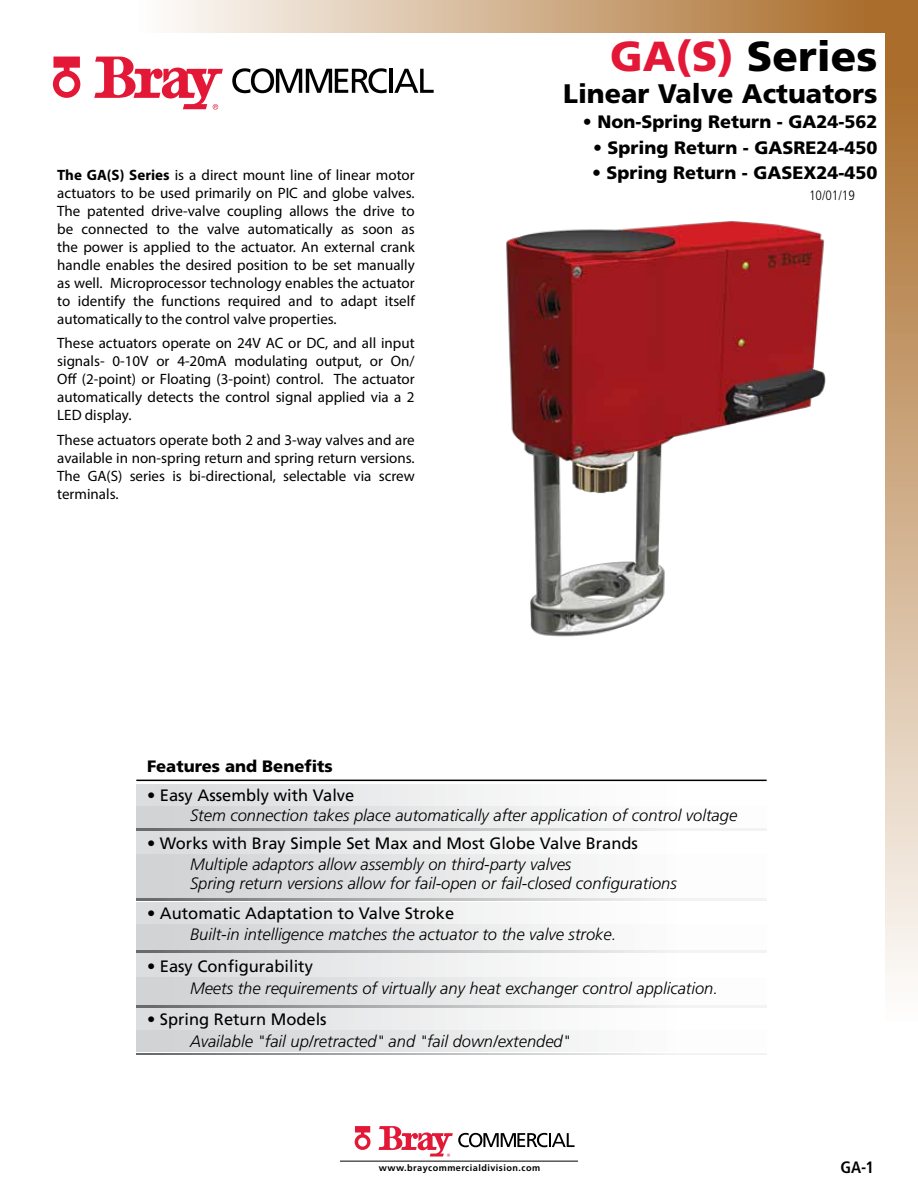
<style>
.page{position:relative;width:918px;height:1188px;background:#fff}
.page>*{position:absolute;margin:0;border:0;box-sizing:border-box;transform-origin:0 0}
.t1{font:900 42px "Frutiger LT Std";color:#000}
.t2{font:900 26.85px "Frutiger LT Std";color:#000}
.t3{font:900 18px "Frutiger LT Std";color:#000}
.t4{font:italic 300 16.5px/19.8px "Frutiger LT Std";color:#000}
.t5{font:16.5px "Frutiger LT Std";color:#000}
.t6{font:900 16.5px "Frutiger LT Std";color:#000}
.t7{font:700 condensed 16.5px "Frutiger LT Std";color:#000}
.t8{font:15px/18px "Myriad Pro";color:#000;text-align:justify}
.t9{font:300 condensed 13.5px "Frutiger LT Std";color:#000}
.t10{font:700 9.15px "Frutiger LT Std";letter-spacing:.05em;color:#000}
.s1{font-weight:700}
.s2{color:#e31837}
</style>
<div class="page">
<div style="left:886px;top:0;width:32px;height:1182px;background:#aa6d2b"></div>
<svg style="left:885px;top:74px;width:33px;height:1108px;background:#dabfa3"></svg>
<div style="left:12px;top:0;width:906px;height:32px;background:#aa6d2b"></div>
<svg style="left:12px;top:0;width:861px;height:33px;background:#dac0a4"></svg>
<hr style="left:340px;top:1161px;width:238px;height:1px;background:#000">
<svg style="left:355px;top:1126px;width:16px;height:24px"></svg>
<svg style="left:379px;top:1126px;width:196px;height:31px"></svg>
<svg style="left:137px;top:829px;width:630px;height:1px"></svg>
<svg style="left:137px;top:899px;width:630px;height:1px"></svg>
<div style="left:137px;top:784px;width:630px;height:43px;background:linear-gradient(to right,#d9dadc,#fff)"></div>
<div style="left:137px;top:807px;width:630px;height:20px;background:linear-gradient(to right,#cfd0d2,#fff)"></div>
<div style="left:137px;top:832px;width:630px;height:65px;background:linear-gradient(to right,#dadcdd,#fff)"></div>
<div style="left:137px;top:1009px;width:630px;height:43px;background:linear-gradient(to right,#dadcdd,#fff)"></div>
<div style="left:137px;top:854px;width:630px;height:43px;background:linear-gradient(to right,#cfd0d2,#fff)"></div>
<div style="left:137px;top:1031px;width:630px;height:21px;background:linear-gradient(to right,#cfd0d2,#fff)"></div>
<svg style="left:137px;top:951px;width:630px;height:2px"></svg>
<div style="left:137px;top:902px;width:630px;height:47px;background:linear-gradient(to right,#dadcdd,#fff)"></div>
<div style="left:137px;top:924px;width:630px;height:26px;background:linear-gradient(to right,#cfd0d2,#fff)"></div>
<svg style="left:137px;top:1053px;width:630px;height:2px"></svg>
<svg style="left:137px;top:1006px;width:630px;height:1px"></svg>
<div style="left:137px;top:954px;width:630px;height:50px;background:linear-gradient(to right,#dadcdd,#fff)"></div>
<div style="left:137px;top:978px;width:630px;height:26px;background:linear-gradient(to right,#cfd0d2,#fff)"></div>
<hr style="left:136px;top:780px;width:631px;height:1px;background:#000">
<img style="left:506px;top:221px;width:320px;height:416px">
<svg style="left:94px;top:57px;width:129px;height:53px"></svg>
<svg style="left:53px;top:57px;width:27px;height:41px"></svg>
<svg style="left:232px;top:68px;width:155px;height:25px"></svg>
<hr style="left:389px;top:69px;width:4px;height:24px;background:#000">
<svg style="left:394px;top:69px;width:40px;height:24px"></svg>
<p class="t8" style="left:57px;top:165px;width:359px"><span class="s1">The GA(S) Series</span> is a direct mount line of linear motor actuators to be used primarily on PIC and globe valves.<br>The patented drive-valve coupling allows the drive to be connected to the valve automatically as soon as the power is applied to the actuator. An external crank handle enables the desired position to be set manually as well. Microprocessor technology enables the actuator to identify the functions required and to adapt itself automatically to the control valve properties.</p>
<p class="t8" style="left:57px;top:334px;width:359px">These actuators operate on 24V AC or DC, and all input signals- 0-10V or 4-20mA modulating output, or On/ Off (2-point) or Floating (3-point) control. The actuator automatically detects the control signal applied via a 2<br>LED display.</p>
<p class="t8" style="left:57px;top:431px;width:359px">These actuators operate both 2 and 3-way valves and are available in non-spring return and spring return versions.<br>The GA(S) series is bi-directional, selectable via screw terminals.</p>
<h1 class="t1" style="left:610px;top:31px;width:269px"><span class="s2">GA(S)</span> Series</h1>
<h2 class="t2" style="left:563px;top:77px;width:316px">Linear Valve Actuators</h2>
<p class="t3" style="left:583px;top:111px;width:296px">• Non-Spring Return - GA24-562</p>
<p class="t3" style="left:593px;top:137px;width:286px">• Spring Return - GASRE24-450</p>
<p class="t3" style="left:592px;top:162px;width:287px">• Spring Return - GASEX24-450</p>
<p class="t9" style="left:809px;top:188px;width:47px">10/01/19</p>
<p class="t6" style="left:147px;top:757px;width:187px">Features and Benefits</p>
<p class="t5" style="left:147px;top:786px;width:209px">• Easy Assembly with Valve</p>
<p class="t5" style="left:147px;top:834px;width:493px">• Works with Bray Simple Set Max and Most Globe Valve Brands</p>
<p class="t4" style="left:190px;top:806px;width:549px">Stem connection takes place automatically after application of control voltage</p>
<p class="t4" style="left:190px;top:854px;width:488px">Multiple adaptors allow assembly on third-party valves<br>Spring return versions allow for fail-open or fail-closed configurations</p>
<p class="t5" style="left:147px;top:904px;width:309px">• Automatic Adaptation to Valve Stroke</p>
<p class="t4" style="left:190px;top:924px;width:428px">Built-in intelligence matches the actuator to the valve stroke.</p>
<p class="t5" style="left:147px;top:956px;width:167px">• Easy Configurability</p>
<p class="t4" style="left:190px;top:978px;width:530px">Meets the requirements of virtually any heat exchanger control application.</p>
<p class="t5" style="left:147px;top:1010px;width:181px">• Spring Return Models</p>
<p class="t4" style="left:190px;top:1032px;width:382px">Available "fail up/retracted" and "fail down/extended"</p>
<p class="t10" style="left:379px;top:1162px;width:163px">www.braycommercialdivision.com</p>
<p class="t7" style="left:840px;top:1158px;width:35px">GA-1</p>
</div>
